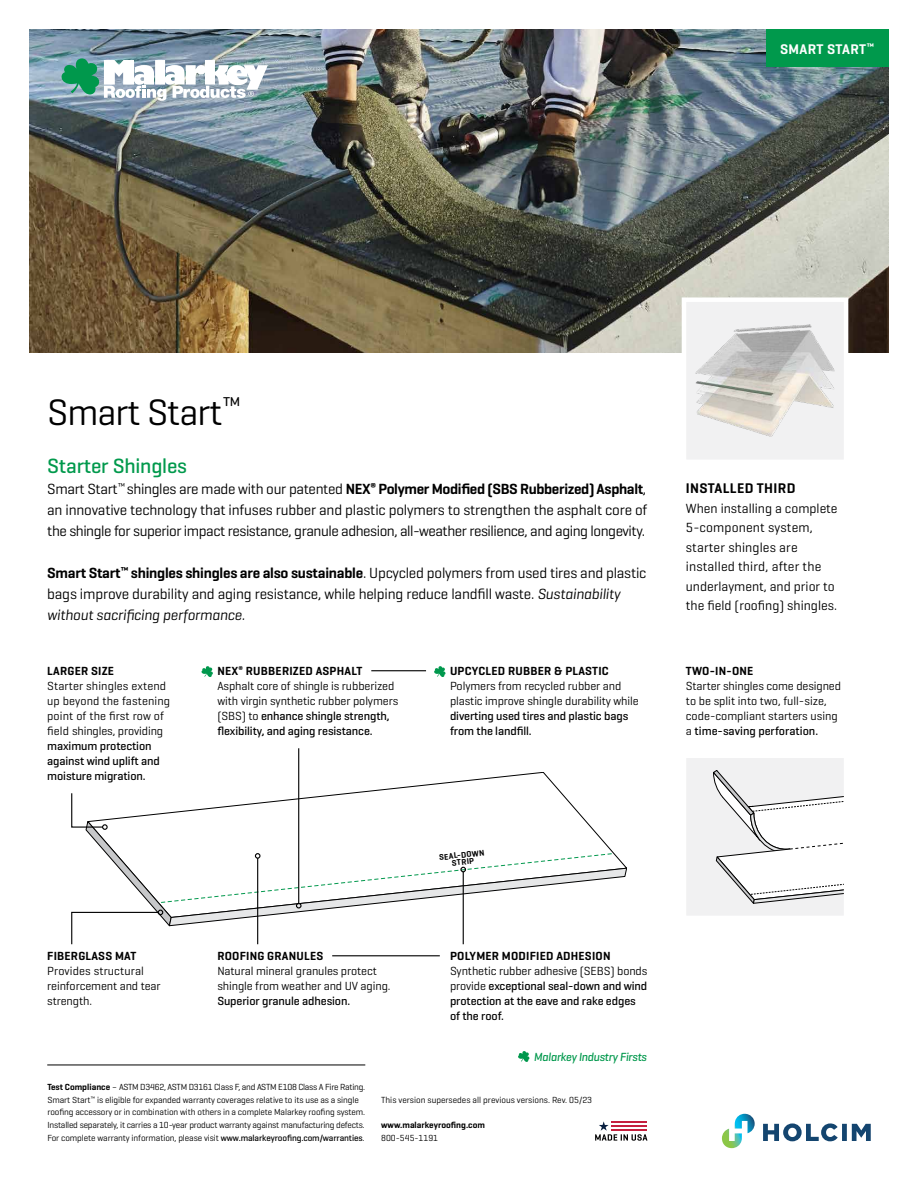
<style>
.page{position:relative;width:918px;height:1188px;background:#fff}
.page>*{position:absolute;margin:0;border:0;box-sizing:border-box;transform-origin:0 0}
.t1{font:37.5px "Geogrotesque";letter-spacing:-.025em;color:#000}
.t2{font:500 21px "Geogrotesque";letter-spacing:-.01em;color:#00994c}
.t3{font:15px/21px "Geogrotesque";letter-spacing:-.01em;color:#000;text-align:justify}
.t4{font:600 14.25px "Geogrotesque";letter-spacing:.025em;color:#000}
.t5{font:600 14.25px "Geogrotesque";letter-spacing:.025em;color:#fff}
.t6{font:13.5px/19.5px "Geogrotesque";color:#000}
.t7{font:12px/15px "Geogrotesque";letter-spacing:-.01em;color:#000}
.t8{font:500 12px/15px "Geogrotesque";letter-spacing:-.01em;color:#000}
.t9{font:600 12px "Geogrotesque";letter-spacing:.02em;color:#000}
.t10{font:12px/15px "Geogrotesque";letter-spacing:.01em;color:#000}
.t11{font:italic 500 12px "Geogrotesque";letter-spacing:-.02em;color:#00984c}
.t12{font:9px/12.8px "Geogrotesque";letter-spacing:-.01em;color:#000}
.t13{font:600 9px "Geogrotesque";color:#000}
.t14{font:600 8.4px/6.9px "Geogrotesque";color:#000;text-align:center}
.s1{font-weight:600}
.s2{font-style:italic}
.s3{font-weight:500}
.s4{font-weight:400}
</style>
<div class="page">
<svg style="left:595px;top:1121px;width:52px;height:20px"></svg>
<hr style="left:47px;top:1065px;width:318px;height:1px;background:#000">
<img style="left:30px;top:30px;width:858px;height:323px">
<div style="left:766px;top:30px;width:122px;height:37px;background:#00994c"></div>
<div style="left:684px;top:300px;width:162px;height:162px;background:#f1f1f2"></div>
<img style="left:695px;top:325px;width:140px;height:112px">
<div style="left:682px;top:297px;width:166px;height:167px;border:4px solid #fff"></div>
<svg style="left:299px;top:772px;width:262px;height:20px"></svg>
<hr style="left:332px;top:955px;width:108px;height:1px;background:#000">
<hr style="left:371px;top:670px;width:55px;height:1px;background:#000">
<hr style="left:298px;top:748px;width:1px;height:155px;background:#000">
<svg style="left:71px;top:792px;width:556px;height:153px"></svg>
<div style="left:684px;top:756px;width:162px;height:162px;background:#f1f1f2"></div>
<svg style="left:713px;top:770px;width:130px;height:133px"></svg>
<div style="left:682px;top:754px;width:166px;height:166px;border:4px solid #fff"></div>
<svg style="left:202px;top:666px;width:11px;height:11px"></svg>
<svg style="left:434px;top:666px;width:12px;height:11px"></svg>
<svg style="left:518px;top:1051px;width:11px;height:11px"></svg>
<svg style="left:62px;top:58px;width:206px;height:43px"></svg>
<svg style="left:763px;top:1123px;width:108px;height:18px"></svg>
<svg style="left:722px;top:1114px;width:33px;height:34px"></svg>
<p class="t5" style="left:780px;top:40px;width:96px">SMART START<sup>™</sup></p>
<h1 class="t1" style="left:47px;top:389px;width:195px">Smart Start<sup>™</sup></h1>
<h2 class="t2" style="left:47px;top:452px;width:141px">Starter Shingles</h2>
<p class="t3" style="left:47px;top:478px;width:602px">Smart Start<sup>™</sup> shingles are made with our patented <span class="s1">NEX</span><sup>®</sup> <span class="s1">Polymer Modified (SBS Rubberized) Asphalt</span>, an innovative technology that infuses rubber and plastic polymers to strengthen the asphalt core of the shingle for superior impact resistance, granule adhesion, all-weather resilience, and aging longevity.</p>
<p class="t3" style="left:47px;top:562px;width:601px;text-align:left"><span class="s1">Smart Start</span><sup>™</sup> <span class="s1">shingles shingles are also sustainable</span>. Upcycled polymers from used tires and plastic bags improve durability and aging resistance, while helping reduce landfill waste. <span class="s2">Sustainability without sacrificing performance.</span></p>
<p class="t9" style="left:47px;top:664px;width:68px">LARGER SIZE</p>
<p class="t10" style="left:47px;top:678px;width:124px">Starter shingles extend up beyond the fastening point of the first row of field shingles, providing</p>
<p class="t8" style="left:47px;top:738px;width:114px">maximum protection against wind uplift and moisture migration.</p>
<p class="t9" style="left:47px;top:949px;width:91px">FIBERGLASS MAT</p>
<p class="t7" style="left:47px;top:963px;width:115px">Provides structural reinforcement and tear strength.</p>
<p class="t7" style="left:217px;top:663px;width:182px"><span class="s1">NEX</span><sup>®</sup> <span class="s1">RUBBERIZED ASPHALT </span>Asphalt core of shingle is rubberized with virgin synthetic rubber polymers (SBS) to <span class="s3">enhance shingle strength, flexibility, and aging resistance.</span></p>
<p class="t9" style="left:450px;top:664px;width:160px">UPCYCLED RUBBER &amp; PLASTIC</p>
<p class="t7" style="left:450px;top:678px;width:190px">Polymers from recycled rubber and plastic improve shingle durability while</p>
<p class="t8" style="left:450px;top:708px;width:180px">diverting used tires and plastic bags from the landfill.</p>
<p class="t9" style="left:217px;top:949px;width:108px">ROOFING GRANULES</p>
<p class="t7" style="left:217px;top:963px;width:175px">Natural mineral granules protect shingle from weather and UV aging.</p>
<p class="t8" style="left:217px;top:993px;width:134px">Superior granule adhesion.</p>
<p class="t14" style="left:439px;top:854px;width:47px;rotate:-6deg">SEAL-DOWN<br>STRIP</p>
<p class="t9" style="left:450px;top:949px;width:162px">POLYMER MODIFIED ADHESION</p>
<p class="t8" style="left:450px;top:963px;width:199px"><span class="s4">Synthetic rubber adhesive (SEBS) bonds provide</span> exceptional seal-down and wind protection at the eave and rake edges of the roof.</p>
<p class="t11" style="left:534px;top:1049px;width:114px">Malarkey Industry Firsts</p>
<p class="t12" style="left:47px;top:1080px;width:319px"><span class="s1">Test Compliance</span> – ASTM D3462, ASTM D3161 Class F, and ASTM E108 Class A Fire Rating.<br>Smart Start<sup>™</sup> is eligible for expanded warranty coverages relative to its use as a single roofing accessory or in combination with others in a complete Malarkey roofing system.<br>Installed separately, it carries a 10-year product warranty against manufacturing defects.<br>For complete warranty information, please visit <span class="s3">www.malarkeyroofing.com/warranties</span>.</p>
<p class="t12" style="left:381px;top:1093px;width:212px">This version supersedes all previous versions. Rev. 05/23</p>
<p class="t13" style="left:381px;top:1119px;width:105px">www.malarkeyroofing.com</p>
<p class="t12" style="left:381px;top:1131px;width:58px">800-545-1191</p>
<p class="t4" style="left:686px;top:479px;width:111px">INSTALLED THIRD</p>
<p class="t6" style="left:686px;top:498px;width:153px">When installing a complete<br>5-component system, starter shingles are installed third, after the underlayment, and prior to the field (roofing) shingles.</p>
<p class="t9" style="left:686px;top:664px;width:69px">TWO-IN-ONE</p>
<p class="t7" style="left:686px;top:678px;width:157px">Starter shingles come designed to be split into two, full-size, code-compliant starters using a <span class="s3">time-saving perforation.</span></p>
</div>
